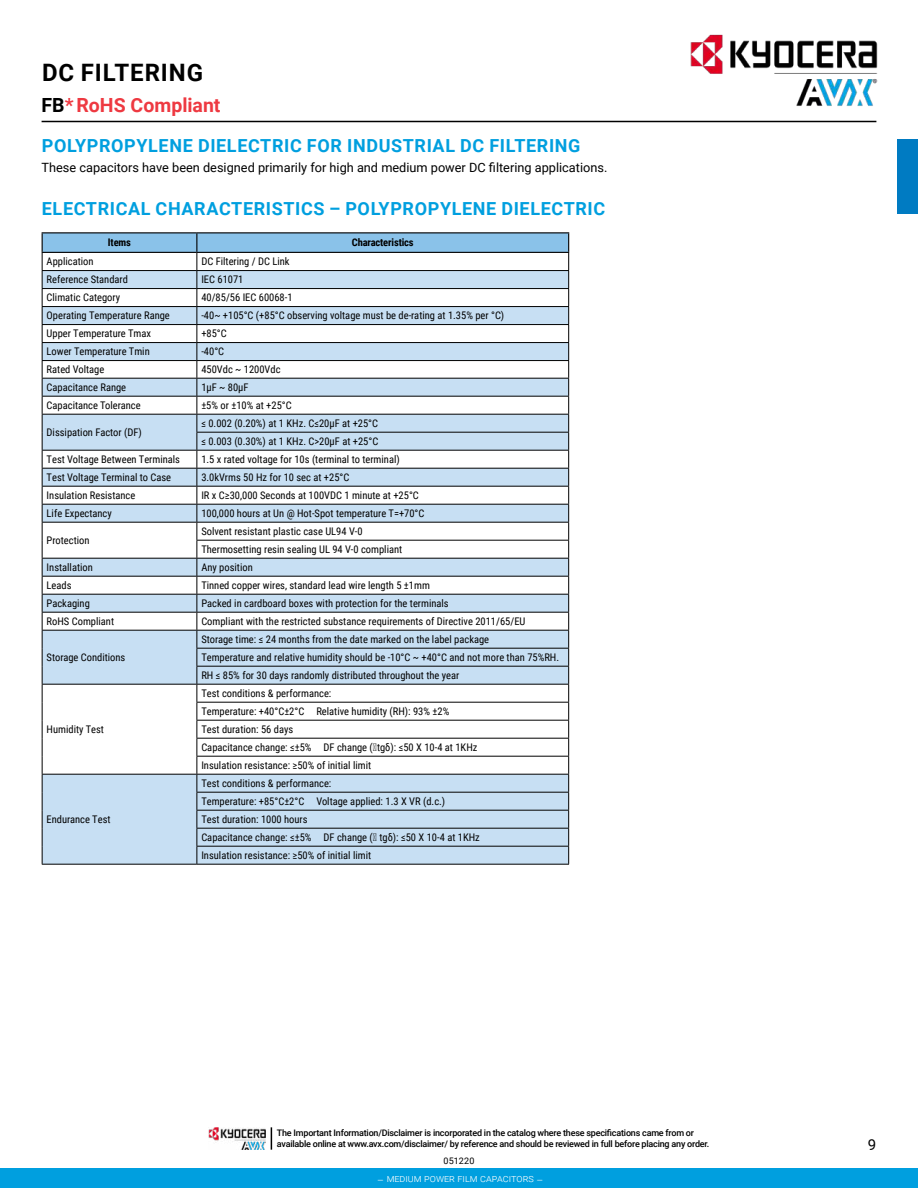
<style>
.page{position:relative;width:918px;height:1188px;background:#fff}
.page>*{position:absolute;margin:0;border:0;box-sizing:border-box;transform-origin:0 0}
.t1{font:700 24px "Roboto";letter-spacing:.035em;color:#000}
.t2{font:700 19.5px "Roboto";color:#ee3941}
.t3{font:700 18px "Roboto";letter-spacing:.035em;color:#009fdf}
.t4{font:15px "Roboto";color:#000}
.t5{font:12.75px "Roboto";color:#000}
.t6{font:10.5px/18px "Roboto Condensed";color:#000}
.t7{font:300 10.5px "Roboto";color:#fff}
.t8{font:700 10.5px "Roboto Condensed";letter-spacing:-.015em;color:#000}
.t9{font:500 9px/10.8px "Roboto";letter-spacing:-.025em;color:#000}
.t10{font:9px "Roboto";letter-spacing:.02em;color:#000}
.s1{color:#000}
</style>
<div class="page">
<hr style="left:42px;top:121px;width:834px;height:1px;background:#000">
<div style="left:897px;top:139px;width:21px;height:75px;background:#007bc2"></div>
<hr style="left:42px;top:232px;width:155px;height:1px;background:#000">
<hr style="left:197px;top:232px;width:372px;height:1px;background:#000">
<svg style="left:42px;top:233px;width:527px;height:631px"></svg>
<hr style="left:42px;top:864px;width:155px;height:1px;background:#000">
<hr style="left:197px;top:864px;width:372px;height:1px;background:#000">
<img style="left:669px;top:34px;width:209px;height:87px">
<div style="left:0;top:1169px;width:918px;height:19px;background:#009fdf"></div>
<img style="left:209px;top:1127px;width:57px;height:23px">
<svg style="left:271px;top:1127px;width:1px;height:23px"></svg>
<h1 class="t1" style="left:42px;top:63px;width:163px">DC FILTERING</h1>
<h2 class="t2" style="left:42px;top:97px;width:181px"><span class="s1">FB</span>*RoHS Compliant</h2>
<h3 class="t3" style="left:42px;top:139px;width:540px">POLYPROPYLENE DIELECTRIC FOR INDUSTRIAL DC FILTERING</h3>
<p class="t5" style="left:42px;top:159px;width:567px">These capacitors have been designed primarily for high and medium power DC 昀椀ltering applications.</p>
<h3 class="t3" style="left:42px;top:202px;width:565px">ELECTRICAL CHARACTERISTICS – POLYPROPYLENE DIELECTRIC</h3>
<p class="t8" style="left:108px;top:238px;width:25px">Items</p>
<p class="t8" style="left:352px;top:238px;width:63px">Characteristics</p>
<p class="t6" style="left:47px;top:253px;width:48px">Application</p>
<p class="t6" style="left:201px;top:253px;width:90px">DC Filtering / DC Link</p>
<p class="t6" style="left:47px;top:271px;width:83px">Reference Standard</p>
<p class="t6" style="left:201px;top:271px;width:44px">IEC 61071</p>
<p class="t6" style="left:47px;top:289px;width:75px">Climatic Category</p>
<p class="t6" style="left:201px;top:289px;width:93px">40/85/56 IEC 60068-1</p>
<p class="t6" style="left:47px;top:307px;width:125px">Operating Temperature Range</p>
<p class="t6" style="left:201px;top:307px;width:304px">-40~ +105°C (+85°C observing voltage must be de-rating at 1.35% per °C)</p>
<p class="t6" style="left:47px;top:325px;width:106px">Upper Temperature Tmax</p>
<p class="t6" style="left:201px;top:325px;width:27px">+85°C</p>
<p class="t6" style="left:47px;top:343px;width:105px">Lower Temperature Tmin</p>
<p class="t6" style="left:201px;top:343px;width:24px">-40°C</p>
<p class="t6" style="left:47px;top:361px;width:59px">Rated Voltage</p>
<p class="t6" style="left:201px;top:361px;width:81px">450Vdc ~ 1200Vdc</p>
<p class="t6" style="left:47px;top:379px;width:81px">Capacitance Range</p>
<p class="t6" style="left:201px;top:379px;width:49px">1µF ~ 80µF</p>
<p class="t6" style="left:47px;top:397px;width:96px">Capacitance Tolerance</p>
<p class="t6" style="left:201px;top:397px;width:92px">±5% or ±10% at +25°C</p>
<p class="t6" style="left:47px;top:424px;width:97px">Dissipation Factor (DF)</p>
<p class="t6" style="left:201px;top:414px;width:178px">≤ 0.002 (0.20%) at 1 KHz. C≤20µF at +25°C ≤ 0.003 (0.30%) at 1 KHz. C&gt;20µF at +25°C</p>
<p class="t6" style="left:47px;top:451px;width:135px">Test Voltage Between Terminals</p>
<p class="t6" style="left:201px;top:451px;width:200px">1.5 x rated voltage for 10s (terminal to terminal)</p>
<p class="t6" style="left:47px;top:469px;width:126px">Test Voltage Terminal to Case</p>
<p class="t6" style="left:201px;top:468px;width:150px">3.0kVrms 50 Hz for 10 sec at +25°C</p>
<p class="t6" style="left:47px;top:487px;width:90px">Insulation Resistance</p>
<p class="t6" style="left:201px;top:486px;width:219px">IR x C≥30,000 Seconds at 100VDC 1 minute at +25°C</p>
<p class="t6" style="left:47px;top:505px;width:67px">Life Expectancy</p>
<p class="t6" style="left:201px;top:504px;width:225px">100,000 hours at Un @ Hot-Spot temperature T=+70°C</p>
<p class="t6" style="left:47px;top:532px;width:44px">Protection</p>
<p class="t6" style="left:201px;top:523px;width:202px">Solvent resistant plastic case UL94 V-0<br>Thermosetting resin sealing UL 94 V-0 compliant</p>
<p class="t6" style="left:47px;top:559px;width:48px">Installation</p>
<p class="t6" style="left:201px;top:559px;width:53px">Any position</p>
<p class="t6" style="left:47px;top:577px;width:26px">Leads</p>
<p class="t6" style="left:201px;top:576px;width:230px">Tinned copper wires, standard lead wire length 5 ±1mm</p>
<p class="t6" style="left:47px;top:595px;width:45px">Packaging</p>
<p class="t6" style="left:201px;top:594px;width:249px">Packed in cardboard boxes with protection for the terminals</p>
<p class="t6" style="left:47px;top:612px;width:69px">RoHS Compliant</p>
<p class="t6" style="left:201px;top:612px;width:326px">Compliant with the restricted substance requirements of Directive 2011/65/EU</p>
<p class="t6" style="left:47px;top:649px;width:80px">Storage Conditions</p>
<p class="t6" style="left:201px;top:630px;width:359px">Storage time: ≤ 24 months from the date marked on the label package<br>Temperature and relative humidity should be -10°C ~ +40°C and not more than 75%RH.<br>RH ≤ 85% for 30 days randomly distributed throughout the year</p>
<p class="t6" style="left:47px;top:720px;width:59px">Humidity Test</p>
<p class="t6" style="left:47px;top:811px;width:65px">Endurance Test</p>
<p class="t6" style="left:201px;top:685px;width:278px">Test conditions &amp; performance:<br>Temperature: +40°C±2°C Relative humidity (RH): 93% ±2%<br>Test duration: 56 days<br>Capacitance change: ≤±5% DF change (△tgδ): ≤50 X 10-4 at 1KHz Insulation resistance: ≥50% of initial limit</p>
<p class="t6" style="left:201px;top:775px;width:280px">Test conditions &amp; performance:<br>Temperature: +85°C±2°C Voltage applied: 1.3 X VR (d.c.)<br>Test duration: 1000 hours<br>Capacitance change: ≤±5% DF change (△ tgδ): ≤50 X 10-4 at 1KHz Insulation resistance: ≥50% of initial limit</p>
<p class="t9" style="left:277px;top:1127px;width:434px">The Important Information/Disclaimer is incorporated in the catalog where these speci昀椀cations came from or available online at www.avx.com/disclaimer/ by reference and should be reviewed in full before placing any order.</p>
<p class="t10" style="left:444px;top:1157px;width:32px">051220</p>
<p class="t7" style="left:377px;top:1172px;width:167px">– medium power film capacitors –</p>
<h3 class="t4" style="left:868px;top:1138px;width:10px">9</h3>
</div>
